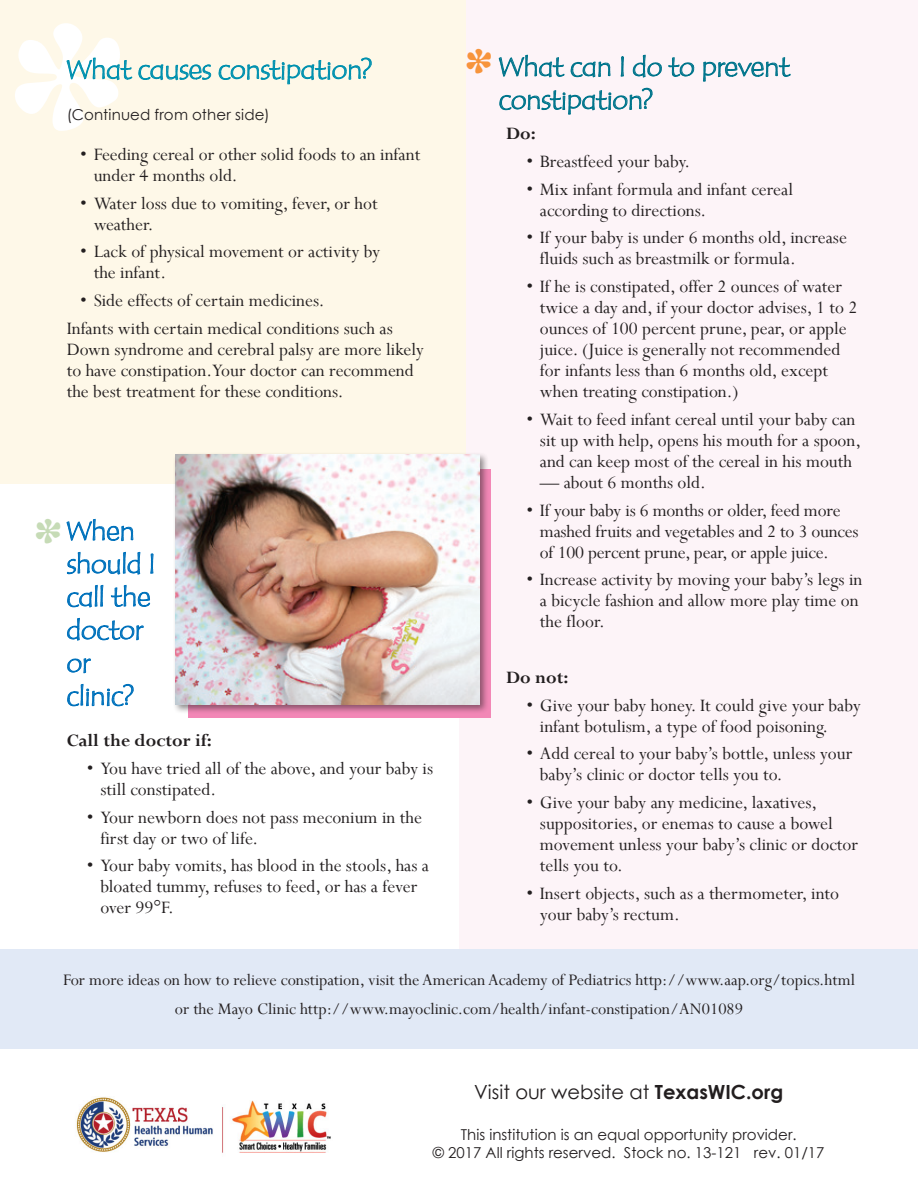
<style>
.page{position:relative;width:918px;height:1188px;background:#fff}
.page>*{position:absolute;margin:0;border:0;box-sizing:border-box;transform-origin:0 0}
.t1{font:195px "Ravie";color:#fff}
.t2{font:45px "Ravie";color:#f7943c}
.t3{font:45px "Ravie";color:#c6dbb6}
.Heads{font:27px/33px "P22 Peanut Pro Sans";letter-spacing:-.015em;color:#0072bc}
.Heads-2{font:27px/33px "P22 Peanut Pro Sans";letter-spacing:-.02em;color:#00758c}
.Heads-3{font:27px "P22 Peanut Pro Sans";letter-spacing:-.015em;color:#0091af}
.Text_with_bullets{font:19.5px/21px "Perpetua";color:#231f20}
.Text{font:19.5px/21px "Perpetua";color:#231f20}
.t4{font:19.5px "Century Gothic";color:#221e1f}
.Text-2{font:700 19.5px "Perpetua";color:#231f20}
.Text-3{font:18px "Perpetua";color:#231f20}
.t5{font:15px/18px "Century Gothic";color:#221e1f;text-align:center}
.Heads-4{font:15px "Century Gothic";letter-spacing:.01em;color:#231f20}
.s1{font-weight:700}
</style>
<div class="page">
<div style="left:459px;top:0;width:459px;height:949px;background:#fdf4f8"></div>
<div style="left:0;top:0;width:466px;height:483px;background:#fef8e8"></div>
<div style="left:172px;top:452px;width:317px;height:262px;background:#231f20;opacity:.5"></div>
<img style="left:176px;top:455px;width:304px;height:250px">
<div style="left:0;top:949px;width:918px;height:100px;background:#e1e9f6"></div>
<svg style="left:66px;top:57px;width:146px;height:24px"></svg>
<svg style="left:218px;top:57px;width:154px;height:28px"></svg>
<svg style="left:499px;top:54px;width:112px;height:24px"></svg>
<svg style="left:620px;top:56px;width:4px;height:21px"></svg>
<svg style="left:633px;top:54px;width:29px;height:24px"></svg>
<svg style="left:668px;top:57px;width:27px;height:20px"></svg>
<svg style="left:703px;top:57px;width:88px;height:25px"></svg>
<svg style="left:499px;top:87px;width:154px;height:28px"></svg>
<svg style="left:66px;top:519px;width:68px;height:22px"></svg>
<svg style="left:67px;top:551px;width:74px;height:24px"></svg>
<svg style="left:150px;top:553px;width:4px;height:21px"></svg>
<svg style="left:67px;top:585px;width:37px;height:23px"></svg>
<svg style="left:111px;top:585px;width:40px;height:22px"></svg>
<svg style="left:67px;top:617px;width:77px;height:24px"></svg>
<svg style="left:67px;top:658px;width:24px;height:16px"></svg>
<svg style="left:67px;top:684px;width:67px;height:23px"></svg>
<img style="left:76px;top:1097px;width:255px;height:56px">
<h1 class="t1" style="left:11px;top:-28px;width:114px">*</h1>
<h2 class="t2" style="left:466px;top:37px;width:27px">*</h2>
<p class="Heads-3" style="left:67px;top:54px;width:307px">What causes constipation?</p>
<p class="Heads-2" style="left:499px;top:52px;width:292px">What can I do to prevent constipation?</p>
<p class="Text-2" style="left:506px;top:121px;width:31px">Do:</p>
<p class="Text_with_bullets" style="left:526px;top:150px;width:165px">• Breastfeed your baby.</p>
<p class="Text_with_bullets" style="left:540px;top:178px;width:255px;text-indent:-13px">• Mix infant formula and infant cereal according to directions.</p>
<p class="Text_with_bullets" style="left:540px;top:227px;width:309px;text-indent:-13px">• If your baby is under 6 months old, increase fluids such as breastmilk or formula.</p>
<p class="Text_with_bullets" style="left:540px;top:276px;width:319px;text-indent:-13px">• If he is constipated, offer 2 ounces of water twice a day and, if your doctor advises, 1 to 2 ounces of 100 percent prune, pear, or apple juice. (Juice is generally not recommended for infants less than 6 months old, except when treating constipation.)</p>
<p class="Text_with_bullets" style="left:540px;top:408px;width:323px;text-indent:-13px">• Wait to feed infant cereal until your baby can sit up with help, opens his mouth for a spoon, and can keep most of the cereal in his mouth</p>
<p class="Text_with_bullets" style="left:540px;top:471px;width:167px">— about 6 months old.</p>
<p class="Text_with_bullets" style="left:540px;top:499px;width:320px;text-indent:-13px">• If your baby is 6 months or older, feed more mashed fruits and vegetables and 2 to 3 ounces of 100 percent prune, pear, or apple juice.</p>
<p class="Text_with_bullets" style="left:540px;top:569px;width:324px;text-indent:-13px">• Increase activity by moving your baby’s legs in a bicycle fashion and allow more play time on the floor.</p>
<p class="Heads-4" style="left:67px;top:104px;width:204px">(Continued from other side)</p>
<p class="Text_with_bullets" style="left:94px;top:143px;width:328px;text-indent:-14px">• Feeding cereal or other solid foods to an infant under 4 months old.</p>
<p class="Text_with_bullets" style="left:94px;top:192px;width:286px;text-indent:-13px">• Water loss due to vomiting, fever, or hot weather.</p>
<p class="Text_with_bullets" style="left:94px;top:241px;width:288px;text-indent:-13px">• Lack of physical movement or activity by the infant.</p>
<p class="Text_with_bullets" style="left:80px;top:290px;width:246px">• Side effects of certain medicines.</p>
<p class="Text" style="left:67px;top:317px;width:359px">Infants with certain medical conditions such as Down syndrome and cerebral palsy are more likely to have constipation. Your doctor can recommend the best treatment for these conditions.</p>
<h2 class="t3" style="left:35px;top:507px;width:27px">*</h2>
<p class="Heads" style="left:67px;top:517px;width:90px">When should I call the doctor or clinic?</p>
<p class="Text-2" style="left:67px;top:728px;width:147px">Call the doctor if:</p>
<p class="Text_with_bullets" style="left:100px;top:757px;width:334px;text-indent:-14px">• You have tried all of the above, and your baby is still constipated.</p>
<p class="Text_with_bullets" style="left:100px;top:806px;width:323px;text-indent:-13px">• Your newborn does not pass meconium in the first day or two of life.</p>
<p class="Text_with_bullets" style="left:100px;top:855px;width:330px;text-indent:-13px">• Your baby vomits, has blood in the stools, has a bloated tummy, refuses to feed, or has a fever over 99°F.</p>
<p class="Text-2" style="left:506px;top:665px;width:64px">Do not:</p>
<p class="Text_with_bullets" style="left:540px;top:694px;width:322px;text-indent:-14px">• Give your baby honey. It could give your baby infant botulism, a type of food poisoning.</p>
<p class="Text_with_bullets" style="left:540px;top:743px;width:314px;text-indent:-13px">• Add cereal to your baby’s bottle, unless your baby’s clinic or doctor tells you to.</p>
<p class="Text_with_bullets" style="left:540px;top:792px;width:320px;text-indent:-13px">• Give your baby any medicine, laxatives, suppositories, or enemas to cause a bowel movement unless your baby’s clinic or doctor tells you to.</p>
<p class="Text_with_bullets" style="left:540px;top:882px;width:301px;text-indent:-13px">• Insert objects, such as a thermometer, into your baby’s rectum.</p>
<p class="Text-3" style="left:63px;top:968px;width:793px">For more ideas on how to relieve constipation, visit the American Academy of Pediatrics http://www.aap.org/topics.html</p>
<p class="Text-3" style="left:175px;top:997px;width:570px">or the Mayo Clinic http://www.mayoclinic.com/health/infant-constipation/AN01089</p>
<p class="t4" style="left:474px;top:1078px;width:310px">Visit our website at <span class="s1">TexasWIC.org</span></p>
<p class="t5" style="left:433px;top:1125px;width:393px">This institution is an equal opportunity provider.<br>© 2017 All rights reserved. Stock no. 13-121 rev. 01/17</p>
</div>
